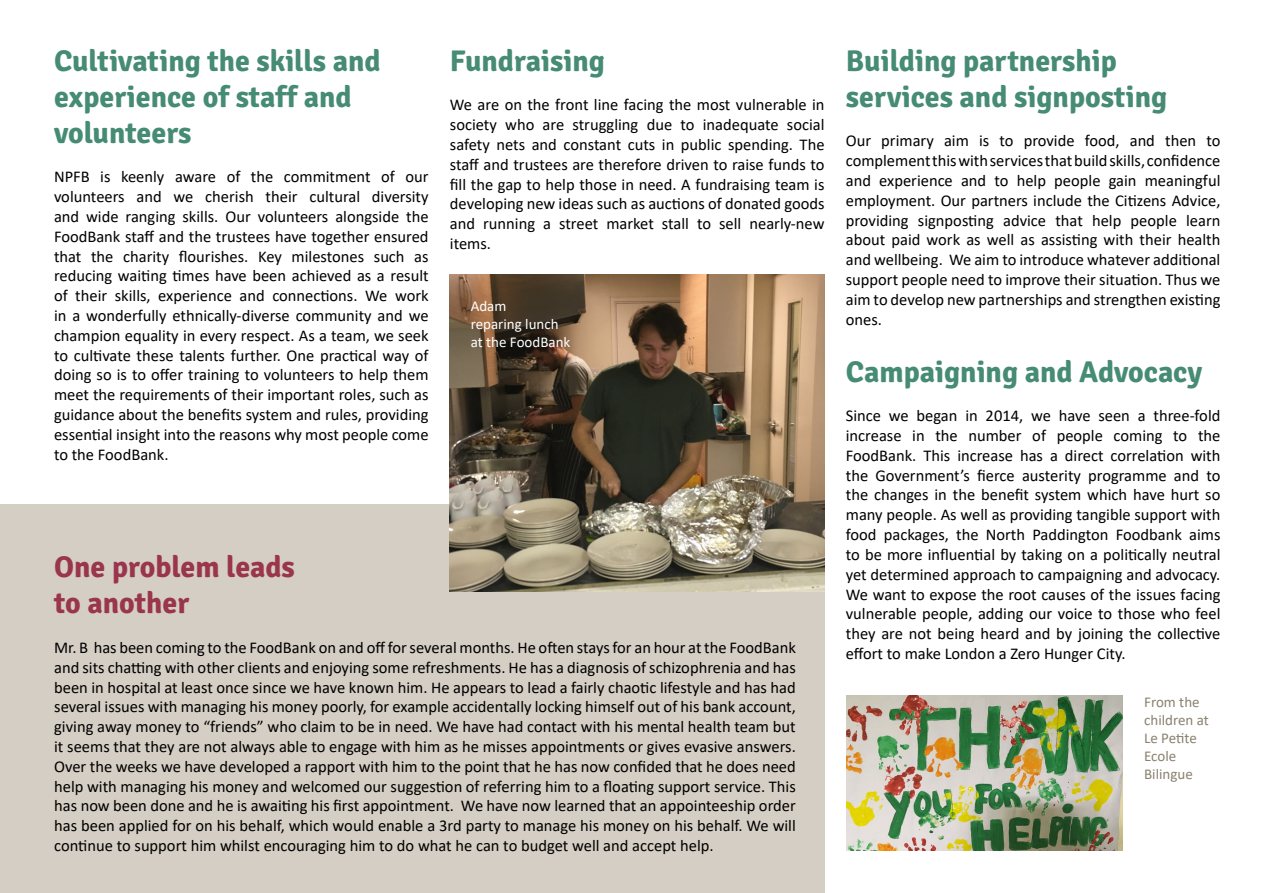
<style>
.page{position:relative;width:1263px;height:893px;background:#fff}
.page>*{position:absolute;margin:0;border:0;box-sizing:border-box;transform-origin:0 0}
.t1{font:700 30px/36px "Signika";color:#468b74}
.t2{font:700 30px/36px "Signika";color:#9a354e}
.t3{font:16.5px/19.8px "Calibri";color:#000;text-align:justify}
.t4{font:15px/18px "Calibri";color:#8a8170}
.t5{font:15px/18px "Calibri";color:#fff}
</style>
<div class="page">
<div style="left:0;top:505px;width:824px;height:388px;background:#d5cec4"></div>
<img style="left:450px;top:274px;width:374px;height:317px">
<img style="left:846px;top:695px;width:276px;height:155px">
<h1 class="t1" style="left:54px;top:43px;width:328px">Cultivating the skills and experience of staff and volunteers</h1>
<p class="t3" style="left:54px;top:167px;width:376px">NPFB is keenly aware of the commitment of our volunteers and we cherish their cultural diversity and wide ranging skills. Our volunteers alongside the FoodBank staff and the trustees have together ensured that the charity flourishes. Key milestones such as reducing waiting times have been achieved as a result of their skills, experience and connections. We work in a wonderfully ethnically-diverse community and we champion equality in every respect. As a team, we seek to cultivate these talents further. One practical way of doing so is to offer training to volunteers to help them meet the requirements of their important roles, such as guidance about the benefits system and rules, providing essential insight into the reasons why most people come to the FoodBank.</p>
<h1 class="t1" style="left:450px;top:43px;width:156px">Fundraising</h1>
<p class="t3" style="left:450px;top:95px;width:376px">We are on the front line facing the most vulnerable in society who are struggling due to inadequate social safety nets and constant cuts in public spending. The staff and trustees are therefore driven to raise funds to fill the gap to help those in need. A fundraising team is developing new ideas such as auctions of donated goods and running a street market stall to sell nearly-new items.</p>
<p class="t5" style="left:471px;top:297px;width:101px">Adam<br>reparing lunch at the FoodBank</p>
<h1 class="t2" style="left:54px;top:550px;width:242px">One problem leads to another</h1>
<p class="t3" style="left:54px;top:637px;width:743px">Mr. B has been coming to the FoodBank on and off for several months. He often stays for an hour at the FoodBank and sits chatting with other clients and enjoying some refreshments. He has a diagnosis of schizophrenia and has been in hospital at least once since we have known him. He appears to lead a fairly chaotic lifestyle and has had several issues with managing his money poorly, for example accidentally locking himself out of his bank account, giving away money to “friends” who claim to be in need. We have had contact with his mental health team but it seems that they are not always able to engage with him as he misses appointments or gives evasive answers.<br>Over the weeks we have developed a rapport with him to the point that he has now confided that he does need help with managing his money and welcomed our suggestion of referring him to a floating support service. This has now been done and he is awaiting his first appointment. We have now learned that an appointeeship order has been applied for on his behalf, which would enable a 3rd party to manage his money on his behalf. We will continue to support him whilst encouraging him to do what he can to budget well and accept help.</p>
<h1 class="t1" style="left:846px;top:43px;width:323px">Building partnership services and signposting</h1>
<p class="t3" style="left:846px;top:131px;width:376px">Our primary aim is to provide food, and then to complement this with services that build skills, confidence and experience and to help people gain meaningful employment. Our partners include the Citizens Advice, providing signposting advice that help people learn about paid work as well as assisting with their health and wellbeing. We aim to introduce whatever additional support people need to improve their situation. Thus we aim to develop new partnerships and strengthen existing ones.</p>
<h1 class="t1" style="left:846px;top:354px;width:358px">Campaigning and Advocacy</h1>
<p class="t3" style="left:846px;top:405px;width:376px">Since we began in 2014, we have seen a three-fold increase in the number of people coming to the FoodBank. This increase has a direct correlation with the Government’s fierce austerity programme and to the changes in the benefit system which have hurt so many people. As well as providing tangible support with food packages, the North Paddington Foodbank aims to be more influential by taking on a politically neutral yet determined approach to campaigning and advocacy.<br>We want to expose the root causes of the issues facing vulnerable people, adding our voice to those who feel they are not being heard and by joining the collective effort to make London a Zero Hunger City.</p>
<p class="t4" style="left:1144px;top:692px;width:66px">From the children at<br>Le Petite<br>Ecole<br>Bilingue</p>
</div>
